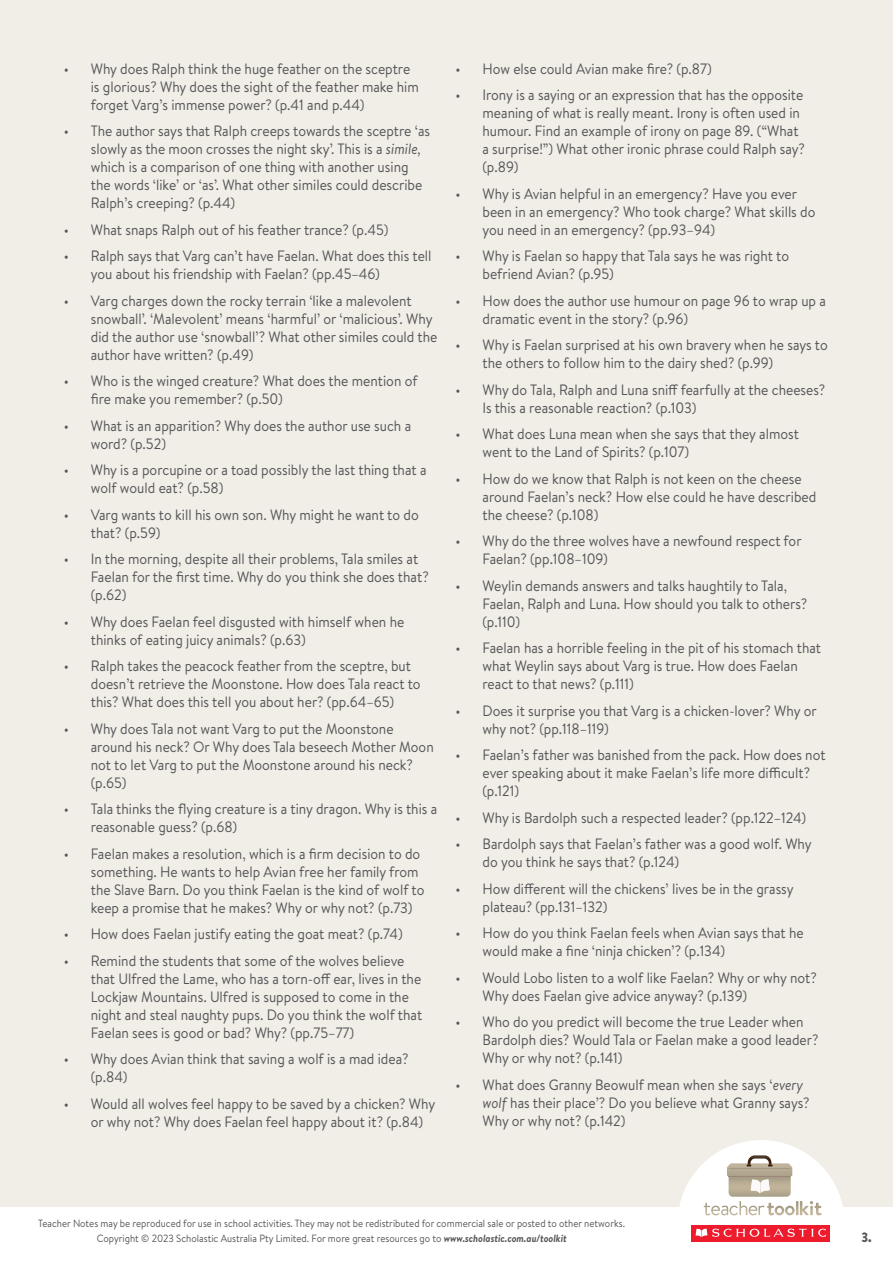
<style>
.page{position:relative;width:893px;height:1263px;background:#f1ede7}
.page>*{position:absolute;margin:0;border:0;box-sizing:border-box;transform-origin:0 0}
.t1{font:15px/18px "Brandon Text";color:#545557;scale:.92 1}
.t2{font:900 13.5px "Brandon Text";color:#545557;scale:.92 1}
.t3{font:10.5px/15px "Brandon Text";color:#545557;text-align:center;scale:.92 1}
.s1{font-style:italic}
.s2{font-weight:700;font-style:italic}
</style>
<div class="page">
<div style="left:0;top:1207px;width:893px;height:56px;background:#fff"></div>
<svg style="left:679px;top:1140px;width:164px;height:102px"></svg>
<p class="t1" style="left:91px;top:59px;width:358px;text-indent:-27px">• Why does Ralph think the huge feather on the sceptre is glorious? Why does the sight of the feather make him forget Varg’s immense power? (p.41 and p.44)</p>
<p class="t1" style="left:91px;top:122px;width:370px;text-indent:-27px">• The author says that Ralph creeps towards the sceptre ‘as slowly as the moon crosses the night sky’. This is a <span class="s1">simile, </span>which is a comparison of one thing with another using the words ‘like’ or ‘as’. What other similes could describe Ralph’s creeping? (p.44)</p>
<p class="t1" style="left:64px;top:220px;width:354px">• What snaps Ralph out of his feather trance? (p.45)</p>
<p class="t1" style="left:91px;top:247px;width:372px;text-indent:-27px">• Ralph says that Varg can’t have Faelan. What does this tell you about his friendship with Faelan? (pp.45–46)</p>
<p class="t1" style="left:91px;top:291px;width:378px;text-indent:-27px">• Varg charges down the rocky terrain ‘like a malevolent snowball’. ‘Malevolent’ means ‘harmful’ or ‘malicious’. Why did the author use ‘snowball’? What other similes could the author have written? (p.49)</p>
<p class="t1" style="left:91px;top:372px;width:357px;text-indent:-27px">• Who is the winged creature? What does the mention of fire make you remember? (p.50)</p>
<p class="t1" style="left:91px;top:416px;width:350px;text-indent:-27px">• What is an apparition? Why does the author use such a word? (p.52)</p>
<p class="t1" style="left:91px;top:461px;width:366px;text-indent:-27px">• Why is a porcupine or a toad possibly the last thing that a wolf would eat? (p.58)</p>
<p class="t1" style="left:91px;top:505px;width:358px;text-indent:-27px">• Varg wants to kill his own son. Why might he want to do that? (p.59)</p>
<p class="t1" style="left:91px;top:550px;width:369px;text-indent:-27px">• In the morning, despite all their problems, Tala smiles at<br>Faelan for the first time. Why do you think she does that? (p.62)</p>
<p class="t1" style="left:91px;top:612px;width:342px;text-indent:-27px">• Why does Faelan feel disgusted with himself when he thinks of eating juicy animals? (p.63)</p>
<p class="t1" style="left:91px;top:657px;width:360px;text-indent:-27px">• Ralph takes the peacock feather from the sceptre, but doesn’t retrieve the Moonstone. How does Tala react to this? What does this tell you about her? (pp.64–65)</p>
<p class="t1" style="left:91px;top:719px;width:374px;text-indent:-27px">• Why does Tala not want Varg to put the Moonstone around his neck? Or Why does Tala beseech Mother Moon not to let Varg to put the Moonstone around his neck? (p.65)</p>
<p class="t1" style="left:91px;top:800px;width:378px;text-indent:-27px">• Tala thinks the flying creature is a tiny dragon. Why is this a reasonable guess? (p.68)</p>
<p class="t1" style="left:91px;top:844px;width:364px;text-indent:-27px">• Faelan makes a resolution, which is a firm decision to do something. He wants to help Avian free her family from the Slave Barn. Do you think Faelan is the kind of wolf to keep a promise that he makes? Why or why not? (p.73)</p>
<p class="t1" style="left:64px;top:925px;width:370px">• How does Faelan justify eating the goat meat? (p.74)</p>
<p class="t1" style="left:91px;top:951px;width:362px;text-indent:-27px">• Remind the students that some of the wolves believe that Ulfred the Lame, who has a torn-off ear, lives in the Lockjaw Mountains. Ulfred is supposed to come in the night and steal naughty pups. Do you think the wolf that Faelan sees is good or bad? Why? (pp.75–77)</p>
<p class="t1" style="left:91px;top:1050px;width:347px;text-indent:-27px">• Why does Avian think that saving a wolf is a mad idea? (p.84)</p>
<p class="t1" style="left:91px;top:1094px;width:376px;text-indent:-27px">• Would all wolves feel happy to be saved by a chicken? Why or why not? Why does Faelan feel happy about it? (p.84)</p>
<p class="t1" style="left:455px;top:59px;width:280px">• How else could Avian make fire? (p.87)</p>
<p class="t1" style="left:482px;top:86px;width:352px;text-indent:-27px">• Irony is a saying or an expression that has the opposite meaning of what is really meant. Irony is often used in humour. Find an example of irony on page 89. (“What a surprise!”) What other ironic phrase could Ralph say? (p.89)</p>
<p class="t1" style="left:482px;top:184px;width:363px;text-indent:-27px">• Why is Avian helpful in an emergency? Have you ever been in an emergency? Who took charge? What skills do you need in an emergency? (pp.93–94)</p>
<p class="t1" style="left:482px;top:247px;width:335px;text-indent:-27px">• Why is Faelan so happy that Tala says he was right to befriend Avian? (p.95)</p>
<p class="t1" style="left:482px;top:291px;width:375px;text-indent:-27px">• How does the author use humour on page 96 to wrap up a dramatic event in the story? (p.96)</p>
<p class="t1" style="left:482px;top:336px;width:377px;text-indent:-27px">• Why is Faelan surprised at his own bravery when he says to the others to follow him to the dairy shed? (p.99)</p>
<p class="t1" style="left:482px;top:380px;width:374px;text-indent:-27px">• Why do Tala, Ralph and Luna sniff fearfully at the cheeses?<br>Is this a reasonable reaction? (p.103)</p>
<p class="t1" style="left:482px;top:425px;width:345px;text-indent:-27px">• What does Luna mean when she says that they almost went to the Land of Spirits? (p.107)</p>
<p class="t1" style="left:482px;top:469px;width:364px;text-indent:-27px">• How do we know that Ralph is not keen on the cheese around Faelan’s neck? How else could he have described the cheese? (p.108)</p>
<p class="t1" style="left:482px;top:532px;width:348px;text-indent:-27px">• Why do the three wolves have a newfound respect for<br>Faelan? (pp.108–109)</p>
<p class="t1" style="left:482px;top:576px;width:355px;text-indent:-27px">• Weylin demands answers and talks haughtily to Tala,<br>Faelan, Ralph and Luna. How should you talk to others? (p.110)</p>
<p class="t1" style="left:482px;top:639px;width:370px;text-indent:-27px">• Faelan has a horrible feeling in the pit of his stomach that what Weylin says about Varg is true. How does Faelan react to that news? (p.111)</p>
<p class="t1" style="left:482px;top:701px;width:365px;text-indent:-27px">• Does it surprise you that Varg is a chicken-lover? Why or why not? (pp.118–119)</p>
<p class="t1" style="left:482px;top:746px;width:374px;text-indent:-27px">• Faelan’s father was banished from the pack. How does not ever speaking about it make Faelan’s life more difficult? (p.121)</p>
<p class="t1" style="left:455px;top:808px;width:383px">• Why is Bardolph such a respected leader? (pp.122–124)</p>
<p class="t1" style="left:482px;top:835px;width:359px;text-indent:-27px">• Bardolph says that Faelan’s father was a good wolf. Why do you think he says that? (p.124)</p>
<p class="t1" style="left:482px;top:879px;width:340px;text-indent:-27px">• How different will the chickens’ lives be in the grassy plateau? (pp.131–132)</p>
<p class="t1" style="left:482px;top:924px;width:351px;text-indent:-27px">• How do you think Faelan feels when Avian says that he would make a fine ‘ninja chicken’? (p.134)</p>
<p class="t1" style="left:482px;top:968px;width:365px;text-indent:-27px">• Would Lobo listen to a wolf like Faelan? Why or why not?<br>Why does Faelan give advice anyway? (p.139)</p>
<p class="t1" style="left:482px;top:1013px;width:367px;text-indent:-27px">• Who do you predict will become the true Leader when<br>Bardolph dies? Would Tala or Faelan make a good leader?<br>Why or why not? (p.141)</p>
<p class="t1" style="left:482px;top:1075px;width:357px;text-indent:-27px">• What does Granny Beowulf mean when she says ‘<span class="s1">every wolf</span> has their place’? Do you believe what Granny says?<br>Why or why not? (p.142)</p>
<p class="t3" style="left:38px;top:1215px;width:639px">Teacher Notes may be reproduced for use in school activities. They may not be redistributed for commercial sale or posted to other networks.<br>Copyright © 2023 Scholastic Australia Pty Limited. For more great resources go to <span class="s2">www.scholastic.com.au/toolkit</span></p>
<p class="t2" style="left:861px;top:1227px;width:13px">3.</p>
</div>
